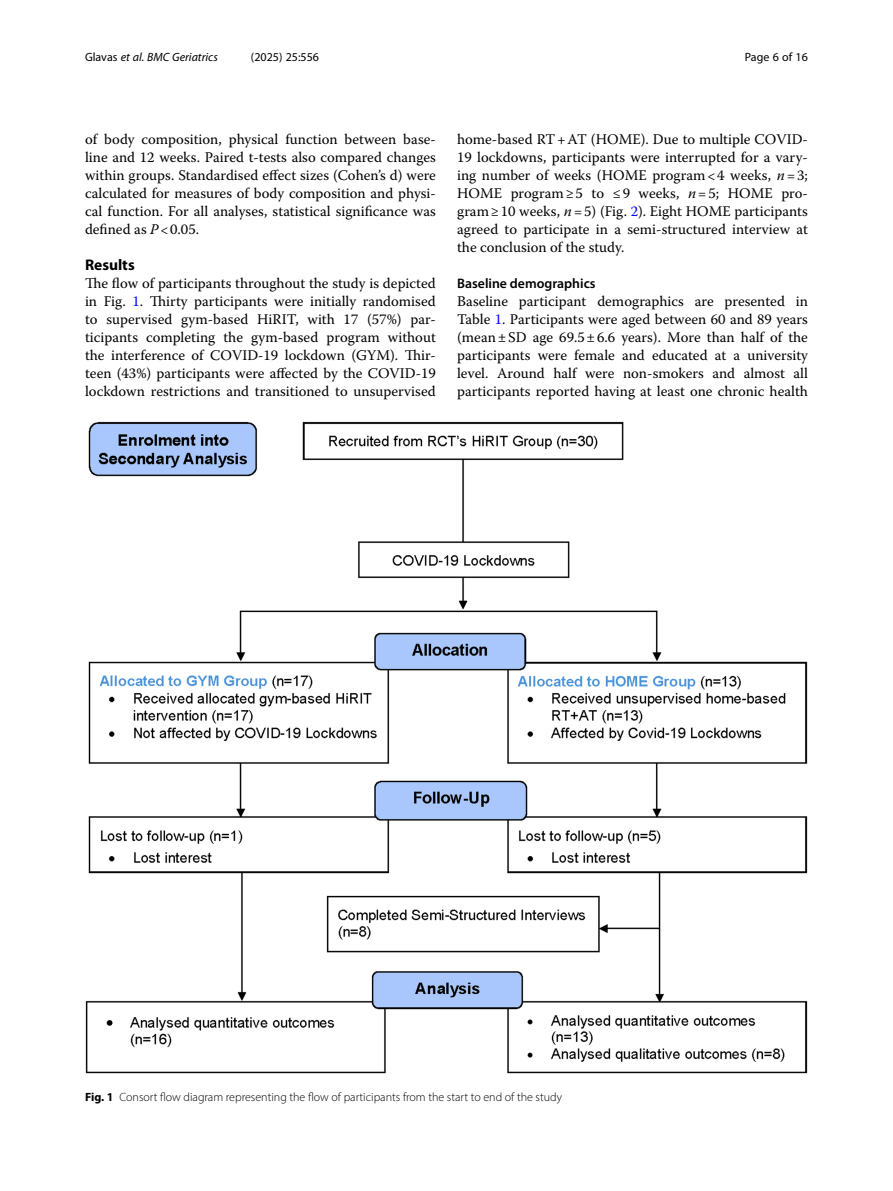
<style>
.page{position:relative;width:893px;height:1191px;background:#fff}
.page>*{position:absolute;margin:0;border:0;box-sizing:border-box;transform-origin:0 0}
.Head_1{font:700 15.45px "Myriad Pro";color:#000}
.Body_Text{font:14.7px/18px "Warnock Pro";color:#000;text-align:justify}
.Head_2{font:600 13.8px "Myriad Pro";color:#000}
.Figure_Caption{font:300 12px "Myriad Pro";color:#000}
.t1{font:italic 12px "Myriad Pro";color:#000}
.t2{font:12px "Myriad Pro";color:#000}
.s1{font-style:normal}
.s2{font-style:italic}
.s3{color:#00f}
.s4{font-weight:700}
</style>
<div class="page">
<img style="left:85px;top:421px;width:723px;height:653px">
<p class="t1" style="left:85px;top:50px;width:134px"><span class="s1">Glavas</span> et al. BMC Geriatrics</p>
<p class="t2" style="left:251px;top:50px;width:70px">(2025) 25:556</p>
<p class="t2" style="left:745px;top:50px;width:65px">Page 6 of 16</p>
<p class="Body_Text" style="left:85px;top:130px;width:352px">of body composition, physical function between base&shy;line and 12 weeks. Paired t-tests also compared changes within groups. Standardised effect sizes (Cohen’s d) were calculated for measures of body composition and physi&shy;cal function. For all analyses, statistical significance was defined as <span class="s2">P</span>&lt;0.05.</p>
<p class="Head_1" style="left:85px;top:255px;width:51px">Results</p>
<p class="Body_Text" style="left:85px;top:274px;width:352px">The flow of participants throughout the study is depicted in Fig. <span class="s3">1</span>. Thirty participants were initially randomised to supervised gym-based HiRIT, with 17 (57%) par&shy;ticipants completing the gym-based program without the interference of COVID-19 lockdown (GYM). Thir&shy;teen (43%) participants were affected by the COVID-19 lockdown restrictions and transitioned to unsupervised</p>
<p class="Body_Text" style="left:457px;top:130px;width:352px">home-based RT+AT (HOME). Due to multiple COVID-19 lockdowns, participants were interrupted for a vary&shy;ing number of weeks (HOME program&lt;4 weeks, <span class="s2">n</span>=3; HOME program≥5 to ≤9 weeks, <span class="s2">n</span>=5; HOME pro&shy;gram≥10 weeks, <span class="s2">n</span>=5) (Fig. <span class="s3">2</span>). Eight HOME participants agreed to participate in a semi-structured interview at the conclusion of the study.</p>
<p class="Head_2" style="left:457px;top:275px;width:140px">Baseline demographics</p>
<p class="Body_Text" style="left:457px;top:292px;width:352px">Baseline participant demographics are presented in Table <span class="s3">1</span>. Participants were aged between 60 and 89 years (mean±SD age 69.5±6.6 years). More than half of the participants were female and educated at a university level. Around half were non-smokers and almost all participants reported having at least one chronic health</p>
<p class="Figure_Caption" style="left:85px;top:1089px;width:478px"><span class="s4">Fig. 1</span> Consort flow diagram representing the flow of participants from the start to end of the study</p>
</div>
